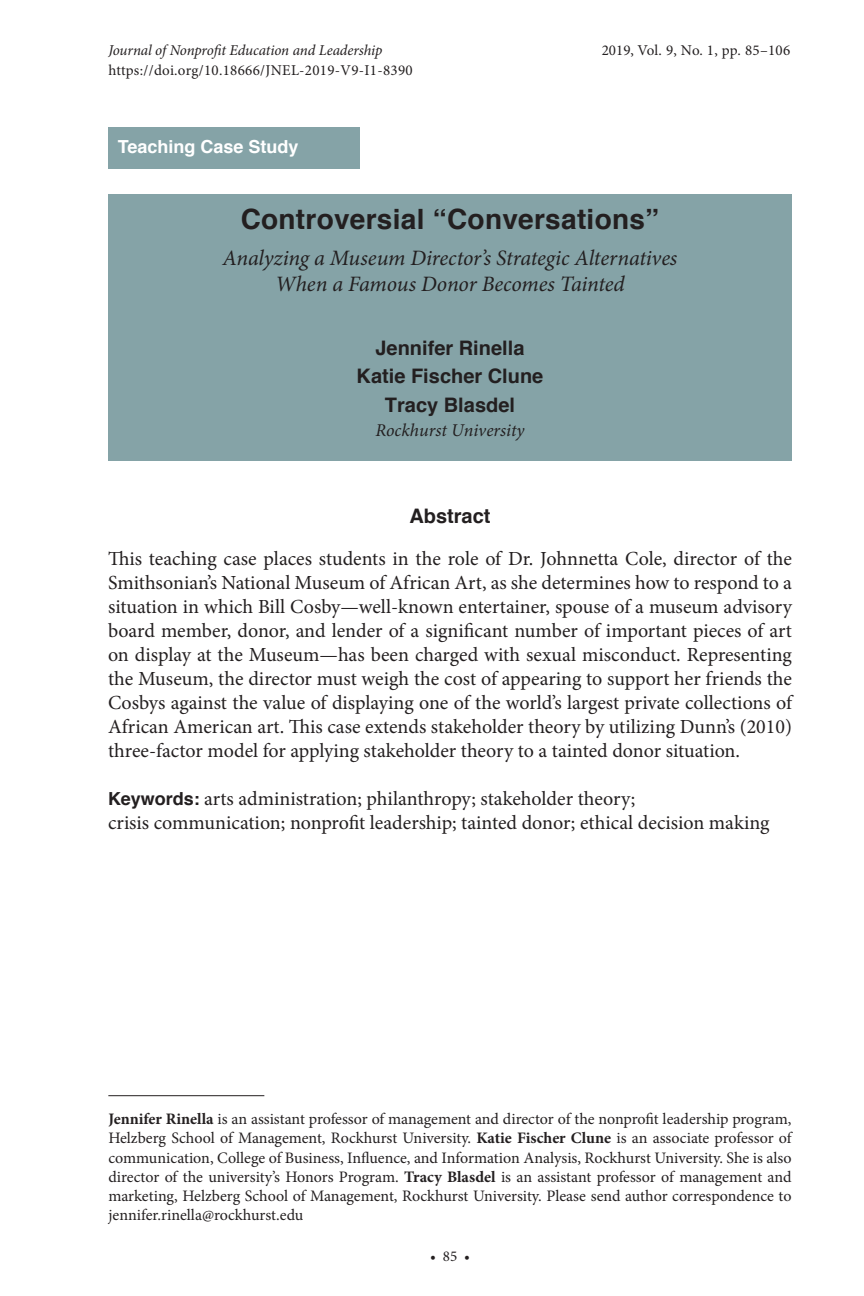
<style>
.page{position:relative;width:864px;height:1296px;background:#fff}
.page>*{position:absolute;margin:0;border:0;box-sizing:border-box;transform-origin:0 0}
.Article_Title{font:700 28px "Helvetica";letter-spacing:.01em;color:#231f20}
.Article_subhead{font:italic 22px/26.4px "Minion Pro";letter-spacing:-.01em;color:#231f20;text-align:center}
.Abstract{font:20px/24px "Minion Pro";color:#231f20;text-align:justify}
.Author_Name{font:700 20px "Helvetica";color:#231f20}
.Affiliation{font:italic 18px "Minion Pro";color:#231f20}
.t1{font:700 18px "Helvetica";color:#fff}
.Author_Note{font:16px/19.2px "Minion Pro";color:#231f20;text-align:justify}
.t2{font:15px "Minion Pro";letter-spacing:.02em;color:#231f20}
.t3{font:italic 15px "Minion Pro";letter-spacing:-.01em;color:#231f20}
.s1{font-family:"Helvetica";font-weight:700;font-size:18px}
.s2{font-weight:700}
</style>
<div class="page">
<div style="left:108px;top:194px;width:684px;height:267px;background:#85a3a7"></div>
<hr style="left:108px;top:1095px;width:156px;height:1px;background:#231f20">
<div style="left:108px;top:128px;width:252px;height:41px;background:#85a3a7"></div>
<p class="t3" style="left:108px;top:40px;width:276px">Journal of Nonprofit Education and Leadership</p>
<p class="t2" style="left:602px;top:40px;width:190px">2019, Vol. 9, No. 1, pp. 85–106</p>
<p class="t2" style="left:108px;top:60px;width:306px">https://doi.org/10.18666/JNEL-2019-V9-I1-8390</p>
<p class="t1" style="left:118px;top:134px;width:182px">Teaching Case Study</p>
<p class="Article_Title" style="left:241px;top:200px;width:420px">Controversial “Conversations”</p>
<p class="Article_subhead" style="left:223px;top:244px;width:456px">Analyzing a Museum Director’s Strategic Alternatives<br>When a Famous Donor Becomes Tainted</p>
<p class="Author_Name" style="left:376px;top:334px;width:150px">Jennifer Rinella</p>
<p class="Author_Name" style="left:357px;top:363px;width:188px">Katie Fischer Clune</p>
<p class="Author_Name" style="left:385px;top:391px;width:132px">Tracy Blasdel</p>
<p class="Affiliation" style="left:375px;top:418px;width:151px">Rockhurst University</p>
<h1 class="Author_Name" style="left:409px;top:502px;width:83px">Abstract</h1>
<p class="Abstract" style="left:108px;top:547px;width:686px">This teaching case places students in the role of Dr. Johnnetta Cole, director of the Smithsonian’s National Museum of African Art, as she determines how to respond to a situation in which Bill Cosby—well-known entertainer, spouse of a museum advisory board member, donor, and lender of a significant number of important pieces of art on display at the Museum—has been charged with sexual misconduct. Representing the Museum, the director must weigh the cost of appearing to support her friends the Cosbys against the value of displaying one of the world’s largest private collections of African American art. This case extends stakeholder theory by utilizing Dunn’s (2010) three-factor model for applying stakeholder theory to a tainted donor situation.</p>
<p class="Abstract" style="left:108px;top:787px;width:663px"><span class="s1">Keywords:</span> arts administration; philanthropy; stakeholder theory;<br>crisis communication; nonprofit leadership; tainted donor; ethical decision making</p>
<p class="Author_Note" style="left:108px;top:1110px;width:685px"><span class="s2">Jennifer Rinella</span> is an assistant professor of management and director of the nonprofit leadership program, Helzberg School of Management, Rockhurst University. <span class="s2">Katie Fischer Clune</span> is an associate professor of communication, College of Business, Influence, and Information Analysis, Rockhurst University. She is also director of the university’s Honors Program. <span class="s2">Tracy Blasdel</span> is an assistant professor of management and marketing, Helzberg School of Management, Rockhurst University. Please send author correspondence to jennifer.rinella@rockhurst.edu</p>
<p class="t2" style="left:430px;top:1246px;width:41px">• 85 •</p>
</div>
